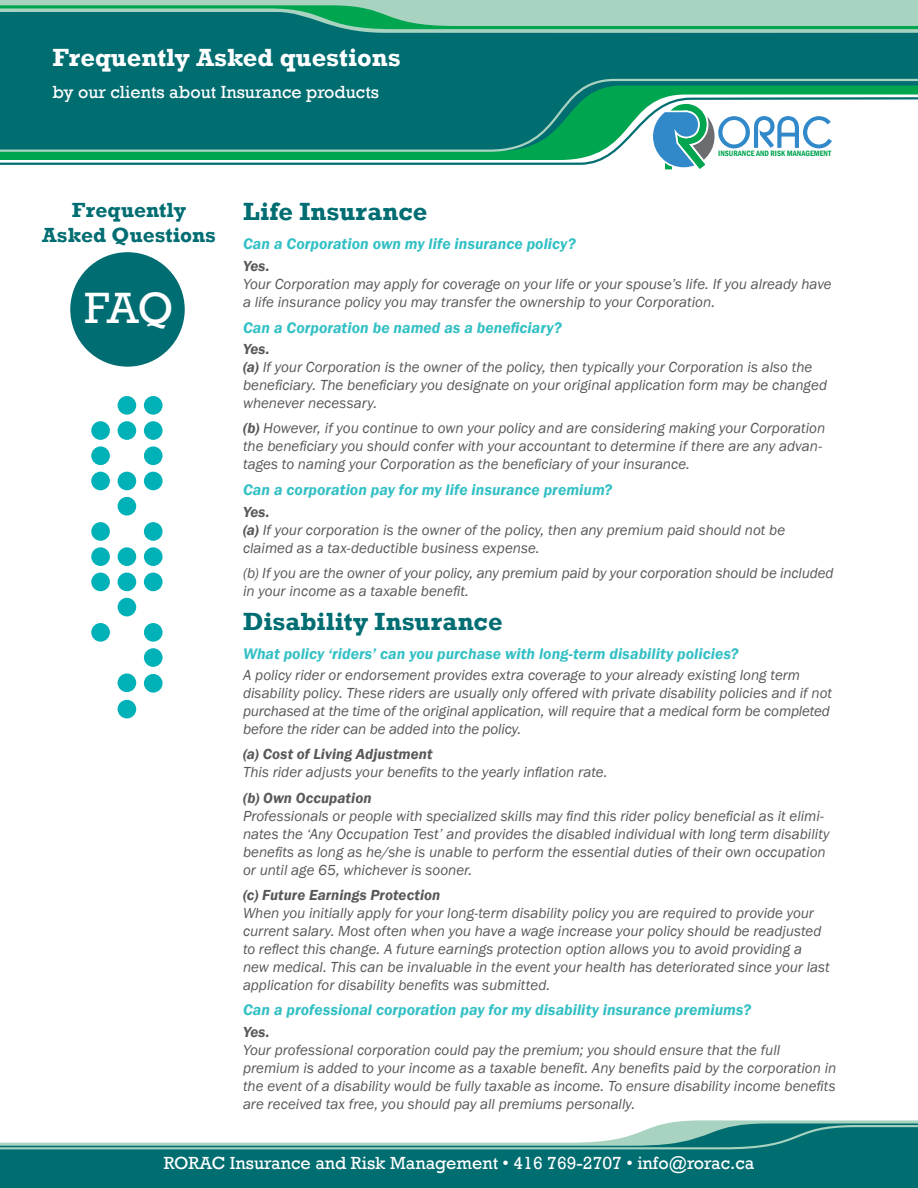
<style>
.page{position:relative;width:918px;height:1188px;background:#fff}
.page>*{position:absolute;margin:0;border:0;box-sizing:border-box;transform-origin:0 0}
.Text{font:45px "Rockwell";color:#fff}
.Title_1{font:700 25.5px "Rockwell";color:#006d72}
.t1{font:700 25.5px "Rockwell";color:#fff}
.FAQ{font:700 21px/25.2px "Rockwell";color:#006d72;text-align:center}
.t2{font:18px "Rockwell";color:#fff}
.Text_Q{font:italic 600 15.75px "Franklin Gothic";letter-spacing:.005em;color:#33c0c5}
.Text-2{font:italic 15px/18px "Franklin Gothic";color:#57585a}
.t3{font:600 condensed 7.95px "Franklin Gothic";color:#00a54f}
.s1{font-weight:600}
</style>
<div class="page">
<div style="left:70px;top:252px;width:115px;height:115px;background:#006d72;border-radius:50%"></div>
<div style="left:0;top:0;width:918px;height:33px;background:#a9d3c1"></div>
<div style="left:0;top:29px;width:918px;height:49px;background:#006d71"></div>
<svg style="left:0;top:5px;width:918px;height:24px"></svg>
<svg style="left:0;top:78px;width:918px;height:18px;background:#0d7f71"></svg>
<svg style="left:0;top:96px;width:918px;height:69px"></svg>
<div style="left:0;top:1150px;width:918px;height:38px;background:#006d71"></div>
<svg style="left:0;top:1120px;width:918px;height:30px"></svg>
<div style="left:144px;top:396px;width:19px;height:19px;background:#00b1b7;border-radius:50%"></div>
<div style="left:144px;top:421px;width:19px;height:19px;background:#00b1b7;border-radius:50%"></div>
<div style="left:144px;top:446px;width:19px;height:19px;background:#00b1b7;border-radius:50%"></div>
<div style="left:144px;top:472px;width:19px;height:18px;background:#00b1b7;border-radius:50%"></div>
<div style="left:144px;top:522px;width:19px;height:19px;background:#00b1b7;border-radius:50%"></div>
<div style="left:144px;top:547px;width:19px;height:19px;background:#00b1b7;border-radius:50%"></div>
<div style="left:144px;top:573px;width:19px;height:18px;background:#00b1b7;border-radius:50%"></div>
<div style="left:144px;top:623px;width:19px;height:19px;background:#00b1b7;border-radius:50%"></div>
<div style="left:144px;top:648px;width:19px;height:19px;background:#00b1b7;border-radius:50%"></div>
<div style="left:144px;top:674px;width:19px;height:19px;background:#00b1b7;border-radius:50%"></div>
<div style="left:118px;top:396px;width:18px;height:19px;background:#00b1b7;border-radius:50%"></div>
<div style="left:118px;top:421px;width:18px;height:19px;background:#00b1b7;border-radius:50%"></div>
<div style="left:118px;top:472px;width:18px;height:18px;background:#00b1b7;border-radius:50%"></div>
<div style="left:118px;top:497px;width:18px;height:19px;background:#00b1b7;border-radius:50%"></div>
<div style="left:118px;top:547px;width:18px;height:19px;background:#00b1b7;border-radius:50%"></div>
<div style="left:118px;top:573px;width:18px;height:18px;background:#00b1b7;border-radius:50%"></div>
<div style="left:118px;top:598px;width:18px;height:18px;background:#00b1b7;border-radius:50%"></div>
<div style="left:118px;top:673px;width:18px;height:19px;background:#00b1b7;border-radius:50%"></div>
<div style="left:118px;top:700px;width:18px;height:18px;background:#00b1b7;border-radius:50%"></div>
<div style="left:91px;top:421px;width:19px;height:19px;background:#00b1b7;border-radius:50%"></div>
<div style="left:91px;top:446px;width:19px;height:19px;background:#00b1b7;border-radius:50%"></div>
<div style="left:91px;top:472px;width:19px;height:18px;background:#00b1b7;border-radius:50%"></div>
<div style="left:91px;top:522px;width:19px;height:19px;background:#00b1b7;border-radius:50%"></div>
<div style="left:91px;top:547px;width:19px;height:19px;background:#00b1b7;border-radius:50%"></div>
<div style="left:91px;top:573px;width:19px;height:18px;background:#00b1b7;border-radius:50%"></div>
<div style="left:91px;top:623px;width:19px;height:19px;background:#00b1b7;border-radius:50%"></div>
<svg style="left:650px;top:101px;width:182px;height:69px"></svg>
<p class="t1" style="left:52px;top:42px;width:350px">Frequently Asked questions</p>
<p class="t2" style="left:52px;top:82px;width:328px">by our clients about Insurance products</p>
<p class="t3" style="left:718px;top:148px;width:114px">INSURANCE AND RISK MANAGEMENT</p>
<p class="FAQ" style="left:42px;top:197px;width:175px">Frequently<br>Asked Questions</p>
<p class="Text" style="left:84px;top:282px;width:91px">FAQ</p>
<p class="Title_1" style="left:243px;top:196px;width:186px">Life Insurance</p>
<p class="Text_Q" style="left:243px;top:234px;width:334px">Can a Corporation own my life insurance policy?</p>
<p class="Text-2" style="left:243px;top:257px;width:590px"><span class="s1">Yes.<br></span>Your Corporation may apply for coverage on your life or your spouse’s life. If you already have a life insurance policy you may transfer the ownership to your Corporation.</p>
<p class="Text_Q" style="left:243px;top:317px;width:320px">Can a Corporation be named as a beneficiary?</p>
<p class="Text-2" style="left:243px;top:341px;width:586px"><span class="s1">Yes.<br>(a)</span> If your Corporation is the owner of the policy, then typically your Corporation is also the beneficiary. The beneficiary you designate on your original application form may be changed whenever necessary.</p>
<p class="Text-2" style="left:243px;top:420px;width:584px"><span class="s1">(b)</span> However, if you continue to own your policy and are considering making your Corporation the beneficiary you should confer with your accountant to determine if there are any advan&shy;tages to naming your Corporation as the beneficiary of your insurance.</p>
<p class="Text_Q" style="left:243px;top:480px;width:371px">Can a corporation pay for my life insurance premium?</p>
<p class="Text-2" style="left:243px;top:503px;width:544px"><span class="s1">Yes.<br>(a)</span> If your corporation is the owner of the policy, then any premium paid should not be claimed as a tax-deductible business expense.</p>
<p class="Text-2" style="left:243px;top:564px;width:592px">(b) If you are the owner of your policy, any premium paid by your corporation should be included in your income as a taxable benefit.</p>
<p class="Title_1" style="left:243px;top:606px;width:261px">Disability Insurance</p>
<p class="Text_Q" style="left:243px;top:644px;width:497px">What policy ‘riders’ can you purchase with long-term disability policies?</p>
<p class="Text-2" style="left:243px;top:667px;width:591px">A policy rider or endorsement provides extra coverage to your already existing long term disability policy. These riders are usually only offered with private disability policies and if not purchased at the time of the original application, will require that a medical form be completed before the rider can be added into the policy.</p>
<p class="Text-2" style="left:243px;top:746px;width:366px"><span class="s1">(a) Cost of Living Adjustment<br></span>This rider adjusts your benefits to the yearly inflation rate.</p>
<p class="Text-2" style="left:243px;top:789px;width:588px"><span class="s1">(b) Own Occupation<br></span>Professionals or people with specialized skills may find this rider policy beneficial as it elimi&shy;nates the ‘Any Occupation Test’ and provides the disabled individual with long term disability benefits as long as he/she is unable to perform the essential duties of their own occupation or until age 65, whichever is sooner.</p>
<p class="Text-2" style="left:243px;top:886px;width:588px"><span class="s1">(c) Future Earnings Protection<br></span>When you initially apply for your long-term disability policy you are required to provide your current salary. Most often when you have a wage increase your policy should be readjusted to reflect this change. A future earnings protection option allows you to avoid providing a new medical. This can be invaluable in the event your health has deteriorated since your last application for disability benefits was submitted.</p>
<p class="Text_Q" style="left:243px;top:1000px;width:509px">Can a professional corporation pay for my disability insurance premiums?</p>
<p class="Text-2" style="left:243px;top:1023px;width:595px"><span class="s1">Yes.<br></span>Your professional corporation could pay the premium; you should ensure that the full premium is added to your income as a taxable benefit. Any benefits paid by the corporation in the event of a disability would be fully taxable as income. To ensure disability income benefits are received tax free, you should pay all premiums personally.</p>
<p class="t2" style="left:164px;top:1153px;width:592px">RORAC Insurance and Risk Management • 416 769-2707 • info@rorac.ca</p>
</div>
